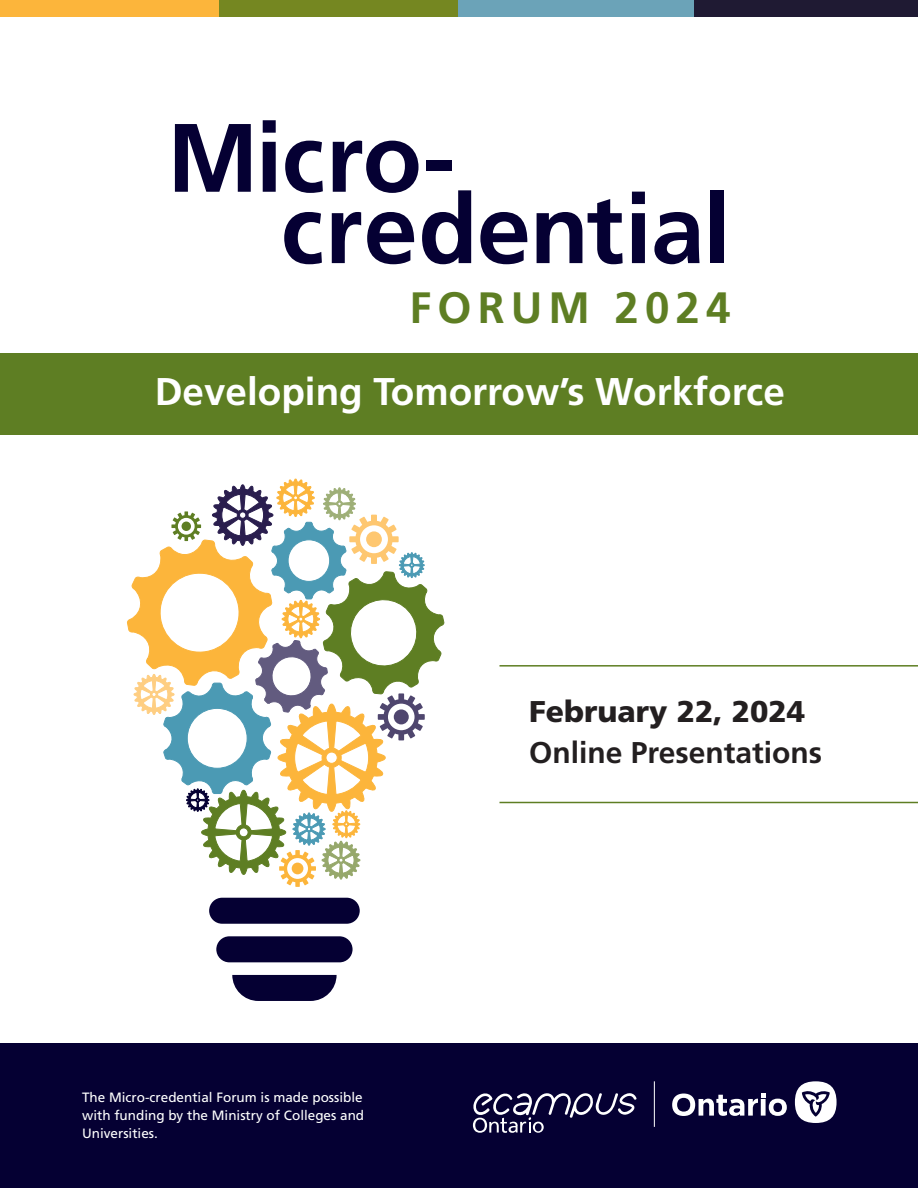
<style>
.page{position:relative;width:918px;height:1188px;background:#fff}
.page>*{position:absolute;margin:0;border:0;box-sizing:border-box;transform-origin:0 0}
.t1{font:700 97.05px/71.4px "Frutiger LT Std";letter-spacing:-.01em;color:#050033}
.t2{font:700 43.95px "Frutiger LT Std";letter-spacing:.14em;color:#5e7e23}
.t3{font:700 38.55px "Frutiger LT Std";color:#fff}
.Body_Copy_10_13{font:700 30px "Frutiger LT Std";color:#231f20}
.Body_Copy_10_13-2{font:900 30px "Frutiger LT Std";color:#231f20}
.t4{font:13.5px/18px "Frutiger LT Std";color:#fff;text-align:justify}
</style>
<div class="page">
<div style="left:0;top:354px;width:918px;height:81px;background:#5e7e23"></div>
<svg style="left:127px;top:479px;width:318px;height:408px"></svg>
<div style="left:209px;top:898px;width:151px;height:26px;background:#050033;border-radius:13px"></div>
<div style="left:216px;top:936px;width:137px;height:26px;background:#050033;border-radius:13px"></div>
<svg style="left:232px;top:975px;width:105px;height:26px;background:#211d4a"></svg>
<div style="left:0;top:1043px;width:918px;height:145px;background:#050033"></div>
<div style="left:0;top:0;width:224px;height:16px;background:#fcb53b"></div>
<div style="left:220px;top:0;width:238px;height:16px;background:#758721"></div>
<div style="left:458px;top:0;width:236px;height:16px;background:#6ba3b8"></div>
<div style="left:694px;top:0;width:224px;height:16px;background:#1f1a33"></div>
<svg style="left:473px;top:1093px;width:164px;height:40px"></svg>
<hr style="left:654px;top:1081px;width:1px;height:46px;background:#fff">
<svg style="left:672px;top:1093px;width:115px;height:23px"></svg>
<svg style="left:795px;top:1081px;width:42px;height:42px"></svg>
<hr style="left:500px;top:665px;width:418px;height:2px;background:#5e7e23">
<hr style="left:500px;top:802px;width:418px;height:1px;background:#5e7e23">
<p class="t1" style="left:281px;top:123px;width:452px;text-indent:-114px">Micro&shy;credential</p>
<p class="t2" style="left:409px;top:282px;width:323px">FORUM 2024</p>
<p class="t3" style="left:155px;top:369px;width:632px">Developing Tomorrow’s Workforce</p>
<p class="t4" style="left:82px;top:1088px;width:284px">The Micro-credential Forum is made possible with funding by the Ministry of Colleges and Universities.</p>
<p class="Body_Copy_10_13-2" style="left:529px;top:694px;width:278px">February 22, 2024</p>
<p class="Body_Copy_10_13" style="left:529px;top:735px;width:294px">Online Presentations</p>
</div>
